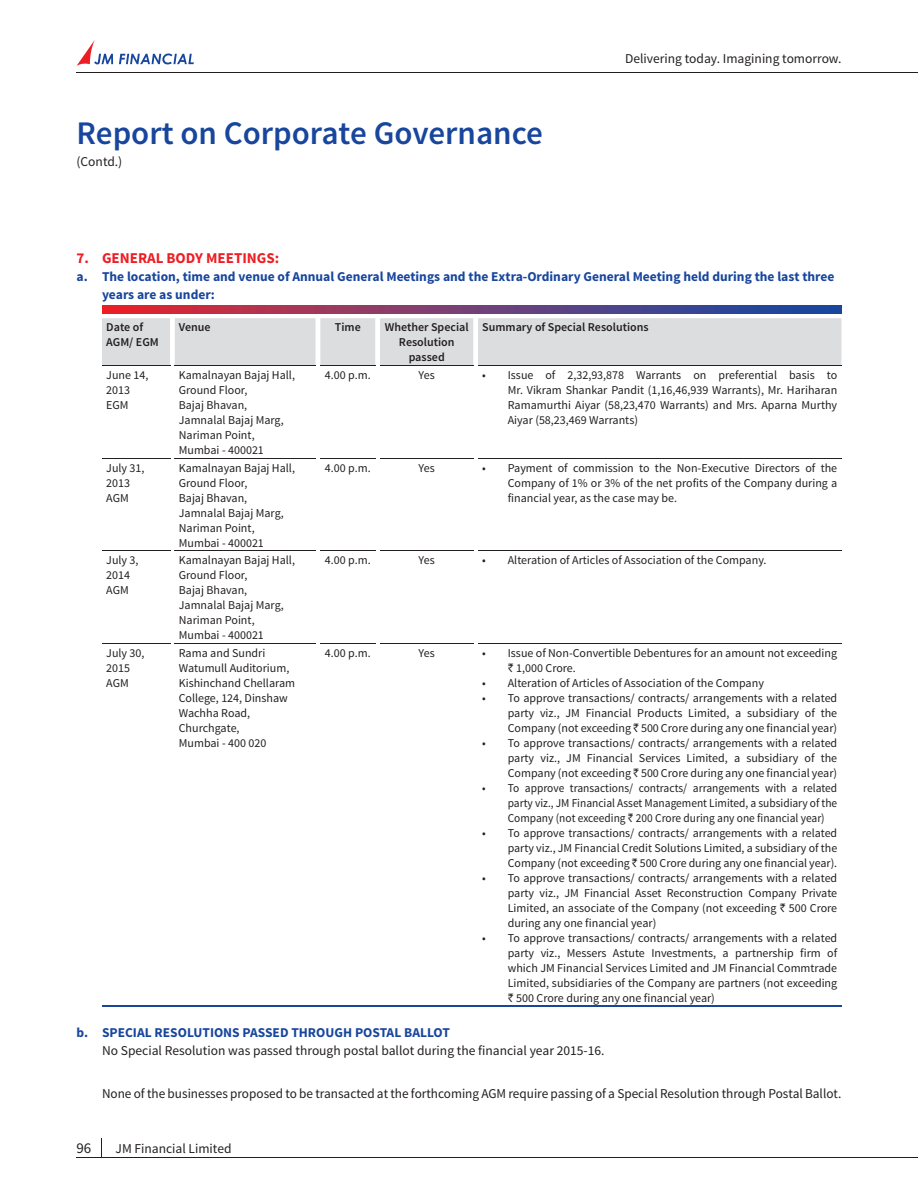
<style>
.page{position:relative;width:918px;height:1188px;background:#fff}
.page>*{position:absolute;margin:0;border:0;box-sizing:border-box;transform-origin:0 0}
.t1{font:600 33px "Source Sans Pro";color:#18469d}
.t2{font:700 15px "Source Sans Pro";color:#ee1d23}
.t3{font:15px "Source Sans Pro";color:#231f20}
.t4{font:13.5px "Source Sans Pro";color:#231f20}
.t5{font:700 13.5px/18px "Source Sans Pro";color:#18469d}
.t6{font:12px/15px "Source Sans Pro";color:#231f20}
.t7{font:12px/15px "Source Sans Pro";color:#231f20;text-align:justify;scale:.95 1}
.t8{font:600 12px/15px "Source Sans Pro";color:#231f20}
.s1{font-family:"Rupee"}
</style>
<div class="page">
<hr style="left:76px;top:72px;width:842px;height:1px;background:#231f20">
<svg style="left:76px;top:40px;width:37px;height:26px"></svg>
<svg style="left:119px;top:53px;width:75px;height:11px"></svg>
<hr style="left:76px;top:1157px;width:842px;height:1px;background:#231f20">
<svg style="left:101px;top:1138px;width:1px;height:18px"></svg>
<svg style="left:102px;top:305px;width:739px;height:9px;background:#773b70"></svg>
<div style="left:102px;top:318px;width:739px;height:48px;background:#dcdddf"></div>
<hr style="left:102px;top:366px;width:68px;height:1px;background:#231f20">
<hr style="left:175px;top:366px;width:141px;height:1px;background:#231f20">
<hr style="left:320px;top:366px;width:55px;height:1px;background:#231f20">
<hr style="left:380px;top:366px;width:93px;height:1px;background:#231f20">
<hr style="left:478px;top:366px;width:363px;height:1px;background:#231f20">
<hr style="left:102px;top:458px;width:68px;height:1px;background:#231f20">
<hr style="left:175px;top:458px;width:141px;height:1px;background:#231f20">
<hr style="left:320px;top:458px;width:55px;height:1px;background:#231f20">
<hr style="left:380px;top:458px;width:93px;height:1px;background:#231f20">
<hr style="left:478px;top:458px;width:363px;height:1px;background:#231f20">
<hr style="left:102px;top:551px;width:68px;height:1px;background:#231f20">
<hr style="left:175px;top:551px;width:141px;height:1px;background:#231f20">
<hr style="left:320px;top:551px;width:55px;height:1px;background:#231f20">
<hr style="left:380px;top:551px;width:93px;height:1px;background:#231f20">
<hr style="left:478px;top:551px;width:363px;height:1px;background:#231f20">
<hr style="left:102px;top:643px;width:68px;height:1px;background:#231f20">
<hr style="left:175px;top:643px;width:141px;height:1px;background:#231f20">
<hr style="left:320px;top:643px;width:55px;height:1px;background:#231f20">
<hr style="left:380px;top:643px;width:93px;height:1px;background:#231f20">
<hr style="left:478px;top:643px;width:363px;height:1px;background:#231f20">
<hr style="left:102px;top:1005px;width:68px;height:1px;background:#18469d">
<hr style="left:175px;top:1005px;width:141px;height:1px;background:#18469d">
<hr style="left:320px;top:1005px;width:55px;height:1px;background:#18469d">
<hr style="left:380px;top:1005px;width:93px;height:1px;background:#18469d">
<hr style="left:478px;top:1005px;width:363px;height:1px;background:#18469d">
<h1 class="t1" style="left:76px;top:112px;width:468px">Report on Corporate Governance</h1>
<p class="t4" style="left:76px;top:153px;width:47px">(Contd.)</p>
<p class="t4" style="left:625px;top:50px;width:218px">Delivering today. Imagining tomorrow.</p>
<p class="t2" style="left:76px;top:249px;width:204px">7. GENERAL BODY MEETINGS:</p>
<p class="t5" style="left:102px;top:268px;width:734px;text-indent:-26px">a. The location, time and venue of Annual General Meetings and the Extra-Ordinary General Meeting held during the last three years are as under:</p>
<p class="t8" style="left:106px;top:320px;width:54px">Date of<br>AGM/ EGM</p>
<p class="t8" style="left:179px;top:320px;width:33px">Venue</p>
<p class="t8" style="left:335px;top:320px;width:27px">Time</p>
<p class="t8" style="left:385px;top:320px;width:85px;text-align:center">Whether Special<br>Resolution passed</p>
<p class="t8" style="left:482px;top:320px;width:168px">Summary of Special Resolutions</p>
<p class="t6" style="left:106px;top:368px;width:44px">June 14,<br>2013<br>EGM</p>
<p class="t6" style="left:179px;top:368px;width:118px">Kamalnayan Bajaj Hall,<br>Ground Floor,<br>Bajaj Bhavan,<br>Jamnalal Bajaj Marg,<br>Nariman Point,<br>Mumbai - 400021</p>
<p class="t6" style="left:325px;top:368px;width:47px">4.00 p.m.</p>
<p class="t6" style="left:419px;top:368px;width:18px">Yes</p>
<p class="t6" style="left:508px;top:368px;width:331px;text-align:justify;text-indent:-26px">• Issue of 2,32,93,878 Warrants on preferential basis to Mr. Vikram Shankar Pandit (1,16,46,939 Warrants), Mr. Hariharan Ramamurthi Aiyar (58,23,470 Warrants) and Mrs. Aparna Murthy Aiyar (58,23,469 Warrants)</p>
<p class="t6" style="left:106px;top:460px;width:40px">July 31,<br>2013<br>AGM</p>
<p class="t6" style="left:179px;top:460px;width:118px">Kamalnayan Bajaj Hall,<br>Ground Floor,<br>Bajaj Bhavan,<br>Jamnalal Bajaj Marg,<br>Nariman Point,<br>Mumbai - 400021</p>
<p class="t6" style="left:325px;top:460px;width:47px">4.00 p.m.</p>
<p class="t6" style="left:419px;top:460px;width:18px">Yes</p>
<p class="t6" style="left:508px;top:460px;width:331px;text-align:justify;text-indent:-26px">• Payment of commission to the Non-Executive Directors of the Company of 1% or 3% of the net profits of the Company during a financial year, as the case may be.</p>
<p class="t6" style="left:106px;top:553px;width:34px">July 3,<br>2014<br>AGM</p>
<p class="t6" style="left:179px;top:553px;width:118px">Kamalnayan Bajaj Hall,<br>Ground Floor,<br>Bajaj Bhavan,<br>Jamnalal Bajaj Marg,<br>Nariman Point,<br>Mumbai - 400021</p>
<p class="t6" style="left:325px;top:553px;width:47px">4.00 p.m.</p>
<p class="t6" style="left:419px;top:553px;width:18px">Yes</p>
<p class="t6" style="left:482px;top:553px;width:286px">• Alteration of Articles of Association of the Company.</p>
<p class="t6" style="left:106px;top:645px;width:40px">July 30,<br>2015<br>AGM</p>
<p class="t6" style="left:179px;top:645px;width:118px">Rama and Sundri<br>Watumull Auditorium,<br>Kishinchand Chellaram<br>College, 124, Dinshaw<br>Wachha Road,<br>Churchgate,<br>Mumbai - 400 020</p>
<p class="t6" style="left:325px;top:645px;width:47px">4.00 p.m.</p>
<p class="t6" style="left:419px;top:645px;width:18px">Yes</p>
<p class="t6" style="left:508px;top:645px;width:331px;text-indent:-26px">• Issue of Non-Convertible Debentures for an amount not exceeding <span class="s1">`</span> 1,000 Crore.</p>
<p class="t6" style="left:482px;top:675px;width:283px">• Alteration of Articles of Association of the Company</p>
<p class="t6" style="left:508px;top:690px;width:331px;text-align:justify;text-indent:-26px">• To approve transactions/ contracts/ arrangements with a related party viz., JM Financial Products Limited, a subsidiary of the Company (not exceeding <span class="s1">`</span> 500 Crore during any one financial year)</p>
<p class="t6" style="left:508px;top:735px;width:331px;text-align:justify;text-indent:-26px">• To approve transactions/ contracts/ arrangements with a related party viz., JM Financial Services Limited, a subsidiary of the Company (not exceeding <span class="s1">`</span> 500 Crore during any one financial year)</p>
<p class="t7" style="left:508px;top:780px;width:348px;text-indent:-26px">• To approve transactions/ contracts/ arrangements with a related party viz., JM Financial Asset Management Limited, a subsidiary of the Company (not exceeding <span class="s1">`</span> 200 Crore during any one financial year)</p>
<p class="t6" style="left:508px;top:825px;width:331px;text-align:justify;text-indent:-26px">• To approve transactions/ contracts/ arrangements with a related party viz., JM Financial Credit Solutions Limited, a subsidiary of the Company (not exceeding <span class="s1">`</span> 500 Crore during any one financial year).</p>
<p class="t6" style="left:508px;top:870px;width:331px;text-align:justify;text-indent:-26px">• To approve transactions/ contracts/ arrangements with a related party viz., JM Financial Asset Reconstruction Company Private Limited, an associate of the Company (not exceeding <span class="s1">`</span> 500 Crore during any one financial year)</p>
<p class="t6" style="left:508px;top:930px;width:331px;text-align:justify;text-indent:-26px">• To approve transactions/ contracts/ arrangements with a related party viz., Messers Astute Investments, a partnership firm of which JM Financial Services Limited and JM Financial Commtrade Limited, subsidiaries of the Company are partners (not exceeding <span class="s1">`</span> 500 Crore during any one financial year)</p>
<p class="t5" style="left:76px;top:1024px;width:375px">b. SPECIAL RESOLUTIONS PASSED THROUGH POSTAL BALLOT</p>
<p class="t4" style="left:102px;top:1042px;width:504px">No Special Resolution was passed through postal ballot during the financial year 2015-16.</p>
<p class="t4" style="left:102px;top:1085px;width:741px">None of the businesses proposed to be transacted at the forthcoming AGM require passing of a Special Resolution through Postal Ballot.</p>
<p class="t3" style="left:76px;top:1138px;width:16px">96</p>
<p class="t4" style="left:116px;top:1140px;width:118px">JM Financial Limited</p>
</div>
